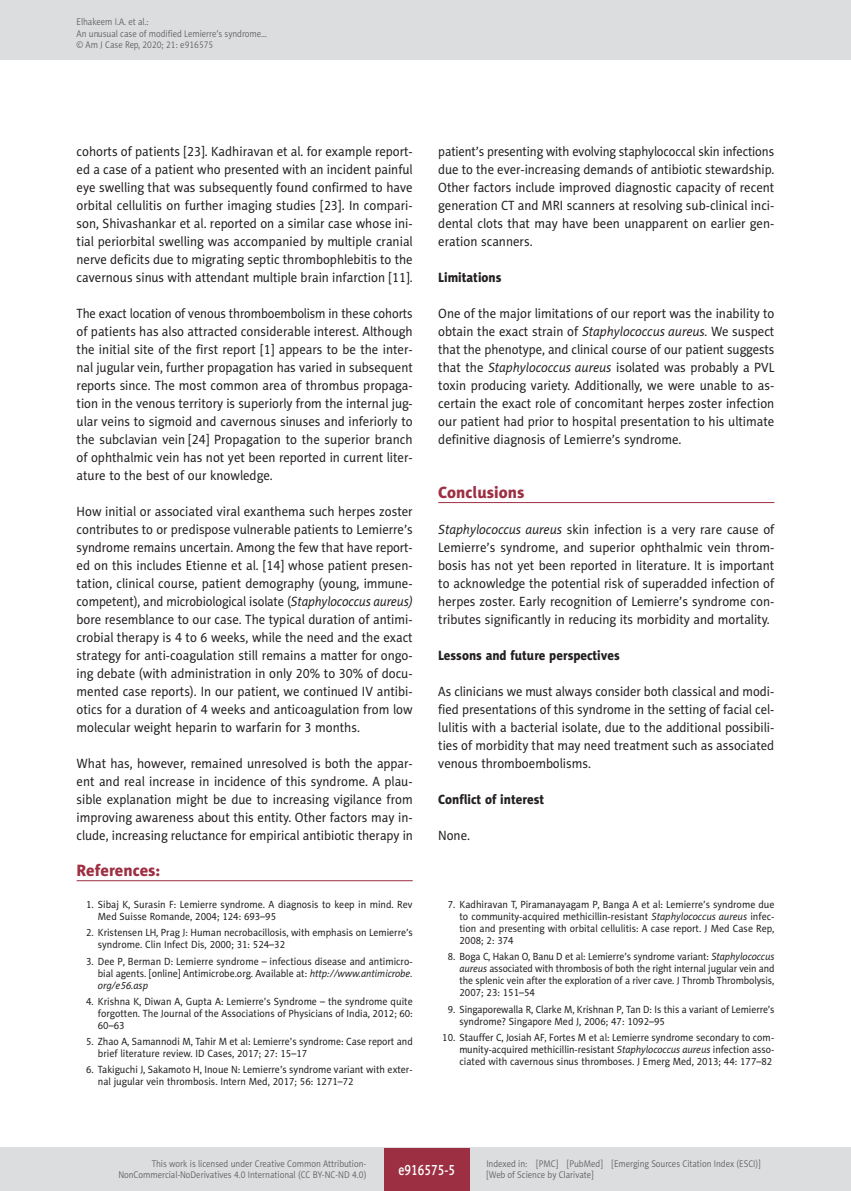
<style>
.page{position:relative;width:851px;height:1191px;background:#fff}
.page>*{position:absolute;margin:0;border:0;box-sizing:border-box;transform-origin:0 0}
.AJCR_Headline_1{font:16.5px "Naomi Sans EFN Heavy";color:#9d2f42}
.AJCR_Referencje_Tytu{font:16.5px "Naomi Sans EFN Heavy";color:#9d2f42}
.t1{font:15px "Naomi Sans EFN Medium";color:#fff;scale:.8 1}
.AJCR_Body{font:13.5px/18px "Naomi Sans EFN";color:#231f20;text-align:justify;scale:.95 1}
.AJCR_Body-2{font:13.5px/18px "Naomi Sans EFN";color:#231f20;text-align:justify;scale:.93 1}
.AJCR_Body-3{font:13.5px/18px "Naomi Sans EFN";color:#231f20;text-align:justify;scale:.94 1}
.AJCR_Headline_2{font:13.5px "Naomi Sans EFN Heavy";color:#231f20;scale:.95 1}
.AJCR_Referencje_punk{font:10.5px/12px "Naomi Sans EFN";color:#231f20;text-align:justify;scale:.95 1}
.AJCR_Referencje_punk-2{font:10.5px/12px "Naomi Sans EFN";color:#231f20;scale:.94 1}
.t2{font:9.75px/11.2px "Naomi Sans EFN Light";color:#57585a;scale:.9 1}
.s1{font-style:italic}
</style>
<div class="page">
<hr style="left:438px;top:502px;width:336px;height:1px;background:#9d2f42">
<hr style="left:77px;top:880px;width:335px;height:1px;background:#9d2f42">
<div style="left:0;top:0;width:850px;height:60px;background:#dcdddf"></div>
<div style="left:0;top:1148px;width:850px;height:43px;background:#dcdddf"></div>
<div style="left:384px;top:1147px;width:85px;height:43px;background:#9d2f42"></div>
<p class="t2" style="left:77px;top:16px;width:213px">Elhakeem I.A. et al.:<br>An unusual case of modified Lemierre’s syndrome… © Am J Case Rep, 2020; 21: e916575</p>
<p class="AJCR_Body" style="left:77px;top:142px;width:355px">cohorts of patients [23]. Kadhiravan et al. for example report&shy;ed a case of a patient who presented with an incident painful eye swelling that was subsequently found confirmed to have orbital cellulitis on further imaging studies [23]. In compari&shy;son, Shivashankar et al. reported on a similar case whose ini&shy;tial periorbital swelling was accompanied by multiple cranial nerve deficits due to migrating septic thrombophlebitis to the cavernous sinus with attendant multiple brain infarction [11].</p>
<p class="AJCR_Body-2" style="left:77px;top:304px;width:363px">The exact location of venous thromboembolism in these cohorts of patients has also attracted considerable interest. Although the initial site of the first report [1] appears to be the inter&shy;nal jugular vein, further propagation has varied in subsequent reports since. The most common area of thrombus propaga&shy;tion in the venous territory is superiorly from the internal jug&shy;ular veins to sigmoid and cavernous sinuses and inferiorly to the subclavian vein [24] Propagation to the superior branch of ophthalmic vein has not yet been reported in current liter&shy;ature to the best of our knowledge.</p>
<p class="AJCR_Body" style="left:77px;top:502px;width:355px">How initial or associated viral exanthema such herpes zoster contributes to or predispose vulnerable patients to Lemierre’s syndrome remains uncertain. Among the few that have report&shy;ed on this includes Etienne et al. [14] whose patient presen&shy;tation, clinical course, patient demography (young, immune&shy;competent), and microbiological isolate (<span class="s1">Staphylococcus aureus) </span>bore resemblance to our case. The typical duration of antimi&shy;crobial therapy is 4 to 6 weeks, while the need and the exact strategy for anti-coagulation still remains a matter for ongo&shy;ing debate (with administration in only 20% to 30% of docu&shy;mented case reports). In our patient, we continued IV antibi&shy;otics for a duration of 4 weeks and anticoagulation from low molecular weight heparin to warfarin for 3 months.</p>
<p class="AJCR_Body" style="left:77px;top:754px;width:355px">What has, however, remained unresolved is both the appar&shy;ent and real increase in incidence of this syndrome. A plau&shy;sible explanation might be due to increasing vigilance from improving awareness about this entity. Other factors may in&shy;clude, increasing reluctance for empirical antibiotic therapy in</p>
<p class="AJCR_Referencje_Tytu" style="left:77px;top:860px;width:85px">References:</p>
<p class="AJCR_Referencje_punk" style="left:98px;top:898px;width:333px;text-indent:-12px">1. Sibaj K, Surasin F: Lemierre syndrome. A diagnosis to keep in mind. Rev<br>Med Suisse Romande, 2004; 124: 693–95</p>
<p class="AJCR_Referencje_punk" style="left:98px;top:927px;width:333px;text-indent:-12px">2. Kristensen LH, Prag J: Human necrobacillosis, with emphasis on Lemierre’s syndrome. Clin Infect Dis, 2000; 31: 524–32</p>
<p class="AJCR_Referencje_punk" style="left:98px;top:955px;width:333px;text-indent:-12px">3. Dee P, Berman D: Lemierre syndrome – infectious disease and antimicro&shy;bial agents. [online] Antimicrobe.org. Available at: <span class="s1">http://www.antimicrobe. org/e56.asp</span></p>
<p class="AJCR_Referencje_punk" style="left:98px;top:995px;width:333px;text-indent:-12px">4. Krishna K, Diwan A, Gupta A: Lemierre’s Syndrome – the syndrome quite forgotten. The Journal of the Associations of Physicians of India, 2012; 60:<br>60–63</p>
<p class="AJCR_Referencje_punk-2" style="left:98px;top:1035px;width:336px;text-indent:-12px">5. Zhao A, Samannodi M, Tahir M et al: Lemierre’s syndrome: Case report and brief literature review. ID Cases, 2017; 27: 15–17</p>
<p class="AJCR_Referencje_punk" style="left:98px;top:1064px;width:333px;text-indent:-12px">6. Takiguchi J, Sakamoto H, Inoue N: Lemierre’s syndrome variant with exter&shy;nal jugular vein thrombosis. Intern Med, 2017; 56: 1271–72</p>
<p class="AJCR_Body-2" style="left:438px;top:142px;width:363px">patient’s presenting with evolving staphylococcal skin infections due to the ever-increasing demands of antibiotic stewardship.<br>Other factors include improved diagnostic capacity of recent generation CT and MRI scanners at resolving sub-clinical inci&shy;dental clots that may have been unapparent on earlier gen&shy;eration scanners.</p>
<p class="AJCR_Headline_2" style="left:438px;top:269px;width:68px">Limitations</p>
<p class="AJCR_Body" style="left:438px;top:304px;width:355px">One of the major limitations of our report was the inability to obtain the exact strain of <span class="s1">Staphylococcus aureus.</span> We suspect that the phenotype, and clinical course of our patient suggests that the <span class="s1">Staphylococcus aureus</span> isolated was probably a PVL toxin producing variety. Additionally, we were unable to as&shy;certain the exact role of concomitant herpes zoster infection our patient had prior to hospital presentation to his ultimate definitive diagnosis of Lemierre’s syndrome.</p>
<p class="AJCR_Headline_1" style="left:438px;top:482px;width:88px">Conclusions</p>
<p class="AJCR_Body" style="left:438px;top:520px;width:355px"><span class="s1">Staphylococcus aureus</span> skin infection is a very rare cause of Lemierre’s syndrome, and superior ophthalmic vein throm&shy;bosis has not yet been reported in literature. It is important to acknowledge the potential risk of superadded infection of herpes zoster. Early recognition of Lemierre’s syndrome con&shy;tributes significantly in reducing its morbidity and mortality.</p>
<p class="AJCR_Headline_2" style="left:438px;top:647px;width:193px">Lessons and future perspectives</p>
<p class="AJCR_Body-3" style="left:438px;top:682px;width:359px">As clinicians we must always consider both classical and modi&shy;fied presentations of this syndrome in the setting of facial cel&shy;lulitis with a bacterial isolate, due to the additional possibili&shy;ties of morbidity that may need treatment such as associated venous thromboembolisms.</p>
<p class="AJCR_Headline_2" style="left:438px;top:791px;width:113px">Conflict of interest</p>
<p class="AJCR_Body" style="left:438px;top:826px;width:35px">None.</p>
<p class="AJCR_Referencje_punk" style="left:459px;top:898px;width:333px;text-indent:-12px">7. Kadhiravan T, Piramanayagam P, Banga A et al: Lemierre’s syndrome due to community-acquired methicillin-resistant <span class="s1">Staphylococcus aureus</span> infec&shy;tion and presenting with orbital cellulitis: A case report. J Med Case Rep, 2008; 2: 374</p>
<p class="AJCR_Referencje_punk-2" style="left:459px;top:951px;width:336px;text-align:justify;text-indent:-12px">8. Boga C, Hakan O, Banu D et al: Lemierre’s syndrome variant: <span class="s1">Staphylococcus aureus</span> associated with thrombosis of both the right internal jugular vein and the splenic vein after the exploration of a river cave. J Thromb Thrombolysis, 2007; 23: 151–54</p>
<p class="AJCR_Referencje_punk-2" style="left:459px;top:1003px;width:336px;text-indent:-12px">9. Singaporewalla R, Clarke M, Krishnan P, Tan D: Is this a variant of Lemierre’s syndrome? Singapore Med J, 2006; 47: 1092–95</p>
<p class="AJCR_Referencje_punk" style="left:459px;top:1031px;width:333px;text-indent:-17px">10. Stauffer C, Josiah AF, Fortes M et al: Lemierre syndrome secondary to com&shy;munity-acquired methicillin-resistant <span class="s1">Staphylococcus aureus</span> infection asso&shy;ciated with cavernous sinus thromboses. J Emerg Med, 2013; 44: 177–82</p>
<p class="t2" style="left:118px;top:1158px;width:277px;text-align:right">This work is licensed under Creative Common Attribution-<br>NonCommercial-NoDerivatives 4.0 International (CC BY-NC-ND 4.0)</p>
<p class="t1" style="left:398px;top:1160px;width:72px">e916575-5</p>
<p class="t2" style="left:486px;top:1158px;width:306px">Indexed in: [PMC] [PubMed] [Emerging Sources Citation Index (ESCI)] [Web of Science by Clarivate]</p>
</div>
